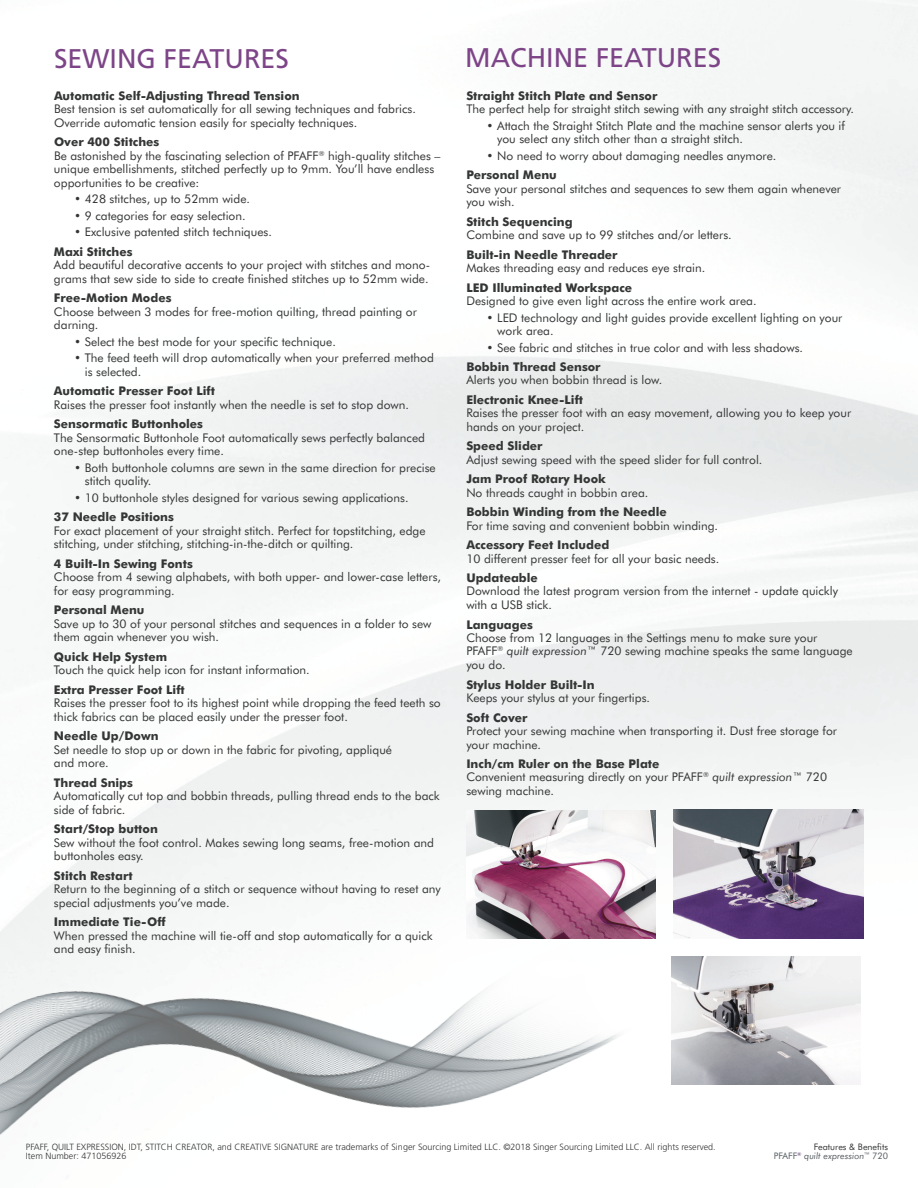
<style>
.page{position:relative;width:918px;height:1188px;background:#fff}
.page>*{position:absolute;margin:0;border:0;box-sizing:border-box;transform-origin:0 0}
.Callout_copy_7pt{font:27px "Frutiger";color:#7d4588}
.t1{font:12px/13.5px "Futura BT";color:#343535}
.t2{font:700 12px "Futura BT";color:#343535}
.Body_Tet{font:300 9px "Frutiger";color:#343535}
.Callout_copy_7pt-2{font:italic 9px "Futura BT";color:#555c61}
.Callout_copy_7pt-3{font:9px "Futura BT";color:#343535}
.s1{font-weight:700}
.s2{font-style:italic}
.s3{font-style:normal}
</style>
<div class="page">
<img style="left:8px;top:0;width:910px;height:939px">
<img style="left:0;top:859px;width:673px;height:276px">
<div style="left:381px;top:889px;width:352px;height:157px;background:#fff;border-radius:50%"></div>
<img style="left:466px;top:810px;width:189px;height:128px">
<img style="left:672px;top:956px;width:189px;height:129px">
<img style="left:673px;top:810px;width:191px;height:128px">
<p class="Callout_copy_7pt" style="left:54px;top:42px;width:237px">SEWING FEATURES</p>
<p class="Callout_copy_7pt" style="left:465px;top:42px;width:258px">MACHINE FEATURES</p>
<p class="t2" style="left:54px;top:88px;width:247px">Automatic Self-Adjusting Thread Tension</p>
<p class="t1" style="left:54px;top:102px;width:363px">Best tension is set automatically for all sewing techniques and fabrics.<br>Override automatic tension easily for specialty techniques.</p>
<p class="t2" style="left:54px;top:134px;width:107px">Over 400 Stitches</p>
<p class="t1" style="left:54px;top:148px;width:388px">Be astonished by the fascinating selection of PFAFF<sup>®</sup> high-quality stitches – unique embellishments, stitched perfectly up to 9mm. You’ll have endless opportunities to be creative:</p>
<p class="t1" style="left:74px;top:192px;width:177px">• 428 stitches, up to 52mm wide.</p>
<p class="t1" style="left:74px;top:208px;width:173px">• 9 categories for easy selection.</p>
<p class="t1" style="left:74px;top:225px;width:199px">• Exclusive patented stitch techniques.</p>
<p class="t2" style="left:54px;top:244px;width:80px">Maxi Stitches</p>
<p class="t1" style="left:54px;top:258px;width:378px">Add beautiful decorative accents to your project with stitches and mono&shy;grams that sew side to side to create finished stitches up to 52mm wide.</p>
<p class="t2" style="left:54px;top:290px;width:119px">Free-Motion Modes</p>
<p class="t1" style="left:54px;top:304px;width:364px">Choose between 3 modes for free-motion quilting, thread painting or darning.</p>
<p class="t1" style="left:74px;top:334px;width:263px">• Select the best mode for your specific technique.</p>
<p class="t1" style="left:74px;top:351px;width:361px">• The feed teeth will drop automatically when your preferred method</p>
<p class="t1" style="left:85px;top:364px;width:58px">is selected.</p>
<p class="t2" style="left:54px;top:383px;width:162px">Automatic Presser Foot Lift</p>
<p class="t1" style="left:54px;top:397px;width:357px">Raises the presser foot instantly when the needle is set to stop down.</p>
<p class="t2" style="left:54px;top:416px;width:151px">Sensormatic Buttonholes</p>
<p class="t1" style="left:54px;top:430px;width:373px">The Sensormatic Buttonhole Foot automatically sews perfectly balanced one-step buttonholes every time.</p>
<p class="t1" style="left:74px;top:460px;width:363px">• Both buttonhole columns are sewn in the same direction for precise</p>
<p class="t1" style="left:85px;top:474px;width:68px">stitch quality.</p>
<p class="t1" style="left:74px;top:490px;width:336px">• 10 buttonhole styles designed for various sewing applications.</p>
<p class="t2" style="left:54px;top:509px;width:121px">37 Needle Positions</p>
<p class="t1" style="left:54px;top:523px;width:373px">For exact placement of your straight stitch. Perfect for topstitching, edge stitching, under stitching, stitching-in-the-ditch or quilting.</p>
<p class="t2" style="left:54px;top:556px;width:140px">4 Built-In Sewing Fonts</p>
<p class="t1" style="left:54px;top:570px;width:389px">Choose from 4 sewing alphabets, with both upper- and lower-case letters, for easy programming.</p>
<p class="t2" style="left:54px;top:602px;width:92px">Personal Menu</p>
<p class="t1" style="left:54px;top:616px;width:379px">Save up to 30 of your personal stitches and sequences in a folder to sew them again whenever you wish.</p>
<p class="t2" style="left:54px;top:649px;width:115px">Quick Help System</p>
<p class="t1" style="left:54px;top:663px;width:257px">Touch the quick help icon for instant information.</p>
<p class="t2" style="left:54px;top:682px;width:132px">Extra Presser Foot Lift</p>
<p class="t1" style="left:54px;top:696px;width:388px">Raises the presser foot to its highest point while dropping the feed teeth so thick fabrics can be placed easily under the presser foot.</p>
<p class="t2" style="left:54px;top:728px;width:106px">Needle Up/Down</p>
<p class="t1" style="left:54px;top:742px;width:340px">Set needle to stop up or down in the fabric for pivoting, appliqué</p>
<p class="t1" style="left:54px;top:756px;width:56px">and more.</p>
<p class="t2" style="left:54px;top:775px;width:81px">Thread Snips</p>
<p class="t1" style="left:54px;top:789px;width:387px">Automatically cut top and bobbin threads, pulling thread ends to the back side of fabric.</p>
<p class="t2" style="left:54px;top:821px;width:105px">Start/Stop button</p>
<p class="t1" style="left:54px;top:835px;width:382px">Sew without the foot control. Makes sewing long seams, free-motion and buttonholes easy.</p>
<p class="t2" style="left:54px;top:868px;width:80px">Stitch Restart</p>
<p class="t1" style="left:54px;top:882px;width:388px">Return to the beginning of a stitch or sequence without having to reset any special adjustments you’ve made.</p>
<p class="t2" style="left:54px;top:914px;width:113px">Immediate Tie-Off</p>
<p class="t1" style="left:54px;top:928px;width:380px">When pressed the machine will tie-off and stop automatically for a quick and easy finish.</p>
<p class="t2" style="left:466px;top:88px;width:193px">Straight Stitch Plate and Sensor</p>
<p class="t1" style="left:466px;top:102px;width:389px">The perfect help for straight stitch sewing with any straight stitch accessory.</p>
<p class="t1" style="left:487px;top:118px;width:360px">• Attach the Straight Stitch Plate and the machine sensor alerts you if</p>
<p class="t1" style="left:497px;top:132px;width:247px">you select any stitch other than a straight stitch.</p>
<p class="t1" style="left:487px;top:148px;width:291px">• No need to worry about damaging needles anymore.</p>
<p class="t2" style="left:466px;top:167px;width:92px">Personal Menu</p>
<p class="t1" style="left:466px;top:181px;width:376px">Save your personal stitches and sequences to sew them again whenever you wish.</p>
<p class="t2" style="left:466px;top:214px;width:108px">Stitch Sequencing</p>
<p class="t1" style="left:466px;top:228px;width:267px">Combine and save up to 99 stitches and/or letters.</p>
<p class="t2" style="left:466px;top:247px;width:153px">Built-in Needle Threader</p>
<p class="t1" style="left:466px;top:261px;width:240px">Makes threading easy and reduces eye strain.</p>
<p class="t2" style="left:466px;top:280px;width:167px">LED Illuminated Workspace</p>
<p class="t1" style="left:466px;top:294px;width:292px">Designed to give even light across the entire work area.</p>
<p class="t1" style="left:487px;top:310px;width:357px">• LED technology and light guides provide excellent lighting on your</p>
<p class="t1" style="left:497px;top:324px;width:58px">work area.</p>
<p class="t1" style="left:487px;top:340px;width:318px">• See fabric and stitches in true color and with less shadows.</p>
<p class="t1" style="left:466px;top:360px;width:197px;line-height:13px"><span class="s1">Bobbin Thread Sensor<br></span>Alerts you when bobbin thread is low.</p>
<p class="t1" style="left:466px;top:393px;width:386px"><span class="s1">Electronic Knee-Lift<br></span>Raises the presser foot with an easy movement, allowing you to keep your hands on your project.</p>
<p class="t1" style="left:466px;top:439px;width:298px"><span class="s1">Speed Slider<br></span>Adjust sewing speed with the speed slider for full control.</p>
<p class="t1" style="left:466px;top:472px;width:184px"><span class="s1">Jam Proof Rotary Hook<br></span>No threads caught in bobbin area.</p>
<p class="t1" style="left:466px;top:505px;width:253px"><span class="s1">Bobbin Winding from the Needle<br></span>For time saving and convenient bobbin winding.</p>
<p class="t1" style="left:466px;top:538px;width:255px"><span class="s1">Accessory Feet Included<br></span>10 different presser feet for all your basic needs.</p>
<p class="t1" style="left:466px;top:571px;width:373px"><span class="s1">Updateable<br></span>Download the latest program version from the internet - update quickly with a USB stick.</p>
<p class="t1" style="left:466px;top:618px;width:388px"><span class="s1">Languages<br></span>Choose from 12 languages in the Settings menu to make sure your PFAFF<sup>®</sup> <span class="s2">quilt expression</span>™ 720 sewing machine speaks the same language you do.</p>
<p class="t1" style="left:466px;top:678px;width:185px"><span class="s1">Stylus Holder Built-In<br></span>Keeps your stylus at your fingertips.</p>
<p class="t1" style="left:466px;top:711px;width:372px"><span class="s1">Soft Cover<br></span>Protect your sewing machine when transporting it. Dust free storage for your machine.</p>
<p class="t1" style="left:466px;top:757px;width:362px"><span class="s1">Inch/cm Ruler on the Base Plate<br></span>Convenient measuring directly on your PFAFF<sup>®</sup> <span class="s2">quilt expression</span>™ 720 sewing machine.</p>
<p class="Body_Tet" style="left:26px;top:1141px;width:691px">PFAFF, QUILT EXPRESSION, IDT, STITCH CREATOR, and CREATIVE SIGNATURE are trademarks of Singer Sourcing Limited LLC. ©2018 Singer Sourcing Limited LLC. All rights reserved.</p>
<p class="Body_Tet" style="left:26px;top:1150px;width:102px">Item Number: 471056926</p>
<p class="Callout_copy_7pt-3" style="left:814px;top:1141px;width:76px">Features &amp; Benefits</p>
<p class="Callout_copy_7pt-2" style="left:774px;top:1151px;width:116px"><span class="s3">PFAFF</span><sup>®</sup> quilt expression<sup>™</sup> <span class="s3">720</span></p>
</div>
